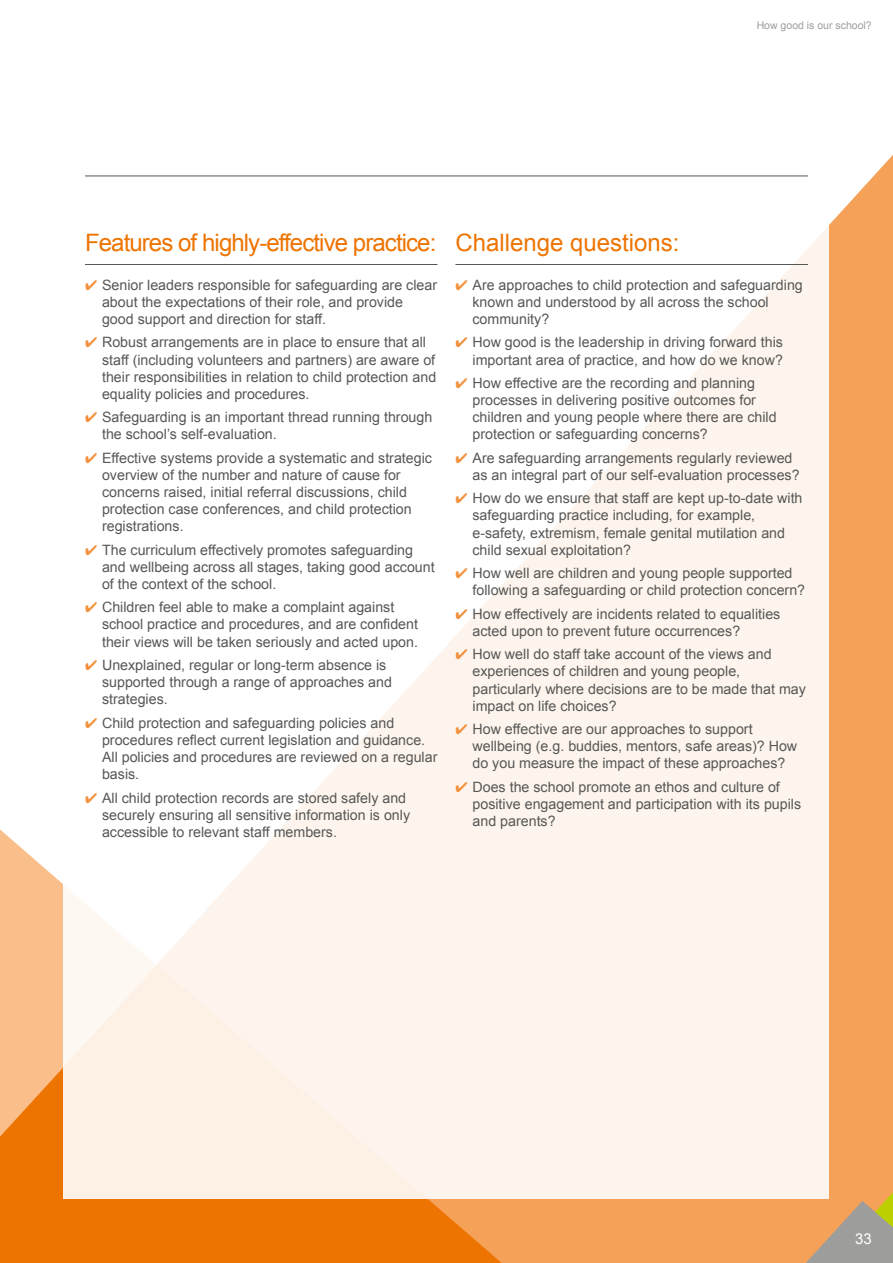
<style>
.page{position:relative;width:893px;height:1263px;background:#fff}
.page>*{position:absolute;margin:0;border:0;box-sizing:border-box;transform-origin:0 0}
.t1{font:24px "Arial";letter-spacing:-.04em;color:#ee7402}
.t2{font:24px "Arial";color:#ee7402}
.t3{font:15px "Arial";color:#fff}
.t4{font:14.25px/17.1px "Arial";color:#575756}
.t5{font:10.5px "Arial";color:#9d9d9c}
.s1{color:#f3923e}
</style>
<div class="page">
<svg style="left:0;top:829px;width:64px;height:136px;fill:#f9be89"></svg>
<div style="left:502px;top:155px;width:391px;height:1108px;background:#f5a157"></div>
<svg style="left:0;top:965px;width:502px;height:298px;fill:#ee7402"></svg>
<div style="left:64px;top:64px;width:765px;height:1135px;background:linear-gradient(to bottom,#fff,#fdf3e9)"></div>
<svg style="left:806px;top:1192px;width:87px;height:71px"></svg>
<hr style="left:85px;top:176px;width:723px;height:1px;background:#575756">
<hr style="left:85px;top:264px;width:352px;height:1px;background:#575756">
<hr style="left:455px;top:264px;width:353px;height:1px;background:#575756">
<p class="t5" style="left:757px;top:18px;width:116px">How good is our school?</p>
<h1 class="t1" style="left:85px;top:227px;width:353px">Features of highly-effective practice:</h1>
<p class="t4" style="left:102px;top:276px;width:337px;text-indent:-17px"><span class="s1">✔</span> Senior leaders responsible for safeguarding are clear about the expectations of their role, and provide good support and direction for staff.</p>
<p class="t4" style="left:102px;top:334px;width:336px;text-indent:-17px"><span class="s1">✔</span> Robust arrangements are in place to ensure that all staff (including volunteers and partners) are aware of their responsibilities in relation to child protection and equality policies and procedures.</p>
<p class="t4" style="left:102px;top:409px;width:332px;text-indent:-17px"><span class="s1">✔</span> Safeguarding is an important thread running through the school’s self-evaluation.</p>
<p class="t4" style="left:102px;top:449px;width:331px;text-indent:-17px"><span class="s1">✔</span> Effective systems provide a systematic and strategic overview of the number and nature of cause for concerns raised, initial referral discussions, child protection case conferences, and child protection registrations.</p>
<p class="t4" style="left:102px;top:541px;width:334px;text-indent:-17px"><span class="s1">✔</span> The curriculum effectively promotes safeguarding and wellbeing across all stages, taking good account of the context of the school.</p>
<p class="t4" style="left:102px;top:599px;width:318px;text-indent:-17px"><span class="s1">✔</span> Children feel able to make a complaint against school practice and procedures, and are confident their views will be taken seriously and acted upon.</p>
<p class="t4" style="left:102px;top:657px;width:291px;text-indent:-17px"><span class="s1">✔</span> Unexplained, regular or long-term absence is supported through a range of approaches and strategies.</p>
<p class="t4" style="left:102px;top:714px;width:337px;text-indent:-17px"><span class="s1">✔</span> Child protection and safeguarding policies and procedures reflect current legislation and guidance.<br>All policies and procedures are reviewed on a regular basis.</p>
<p class="t4" style="left:102px;top:789px;width:310px;text-indent:-17px"><span class="s1">✔</span> All child protection records are stored safely and securely ensuring all sensitive information is only accessible to relevant staff members.</p>
<h1 class="t2" style="left:455px;top:227px;width:226px">Challenge questions:</h1>
<p class="t4" style="left:472px;top:276px;width:332px;text-indent:-17px"><span class="s1">✔</span> Are approaches to child protection and safeguarding known and understood by all across the school community?</p>
<p class="t4" style="left:455px;top:334px;width:329px;text-align:right"><span class="s1">✔</span> How good is the leadership in driving forward this important area of practice, and how do we know?</p>
<p class="t4" style="left:472px;top:375px;width:306px;text-indent:-17px"><span class="s1">✔</span> How effective are the recording and planning processes in delivering positive outcomes for children and young people where there are child protection or safeguarding concerns?</p>
<p class="t4" style="left:472px;top:449px;width:329px;text-indent:-17px"><span class="s1">✔</span> Are safeguarding arrangements regularly reviewed as an integral part of our self-evaluation processes?</p>
<p class="t4" style="left:472px;top:490px;width:332px;text-indent:-17px"><span class="s1">✔</span> How do we ensure that staff are kept up-to-date with safeguarding practice including, for example, e-safety, extremism, female genital mutilation and child sexual exploitation?</p>
<p class="t4" style="left:472px;top:565px;width:334px;text-indent:-17px"><span class="s1">✔</span> How well are children and young people supported following a safeguarding or child protection concern?</p>
<p class="t4" style="left:472px;top:605px;width:309px;text-indent:-17px"><span class="s1">✔</span> How effectively are incidents related to equalities acted upon to prevent future occurrences?</p>
<p class="t4" style="left:472px;top:646px;width:335px;text-indent:-17px"><span class="s1">✔</span> How well do staff take account of the views and experiences of children and young people, particularly where decisions are to be made that may impact on life choices?</p>
<p class="t4" style="left:472px;top:721px;width:326px;text-indent:-17px"><span class="s1">✔</span> How effective are our approaches to support wellbeing (e.g. buddies, mentors, safe areas)? How do you measure the impact of these approaches?</p>
<p class="t4" style="left:472px;top:778px;width:330px;text-indent:-17px"><span class="s1">✔</span> Does the school promote an ethos and culture of positive engagement and participation with its pupils and parents?</p>
<p class="t3" style="left:855px;top:1229px;width:18px">33</p>
</div>
